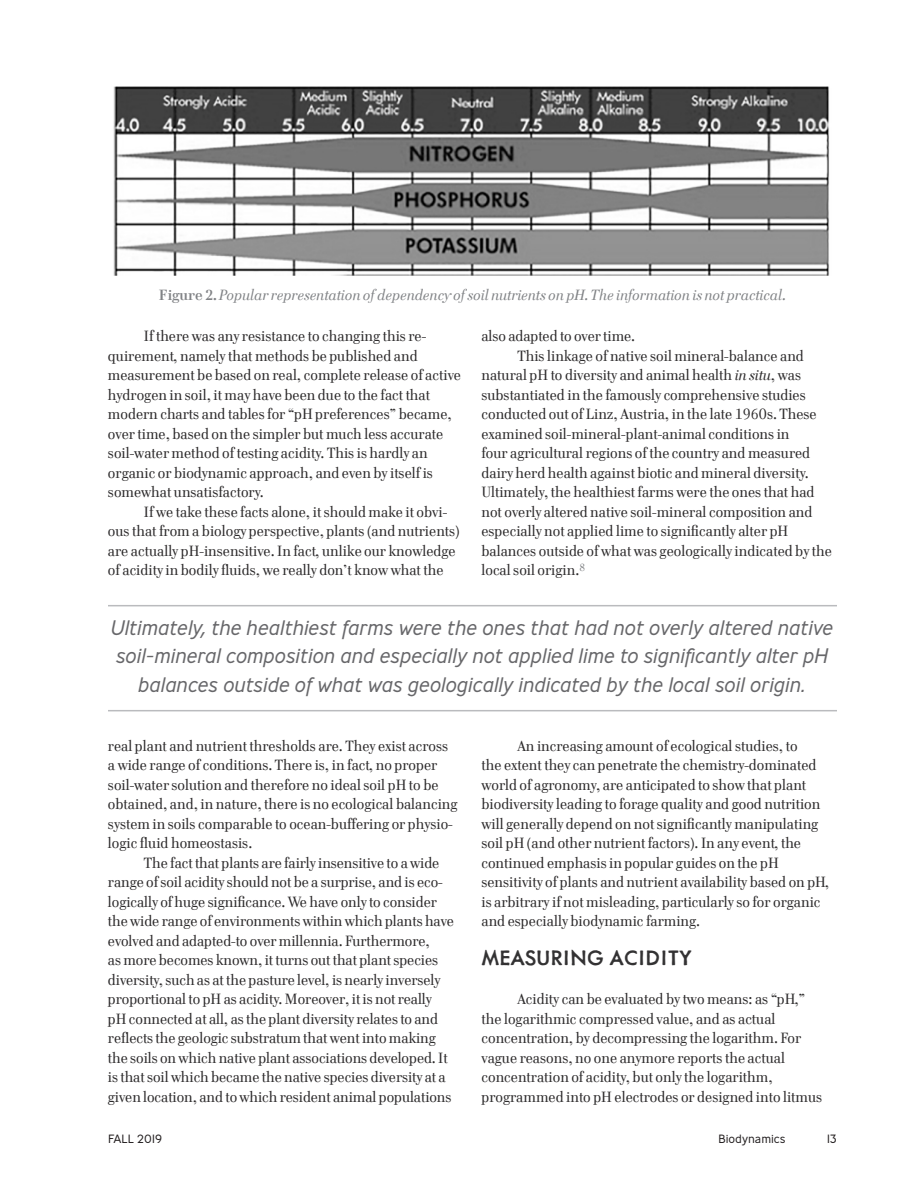
<style>
.page{position:relative;width:918px;height:1188px;background:#fff}
.page>*{position:absolute;margin:0;border:0;box-sizing:border-box;transform-origin:0 0}
.t1{font:500 24px "Metallophile Sp 8";color:#333233}
.t2{font:italic 300 21px/28.5px "Ministry";letter-spacing:-.01em;color:#67676a;text-align:center}
.t3{font:15px/19.5px "Cellini TF";color:#2b292a}
.t4{font:italic 15px "Cellini TF";color:#808285}
.t5{font:300 12px "Ministry";color:#231f20}
.s1{font-weight:700;font-style:normal}
.s2{font-style:italic}
</style>
<div class="page">
<img style="left:113px;top:86px;width:716px;height:190px">
<hr style="left:108px;top:710px;width:729px;height:1px;background:#babbbe">
<hr style="left:108px;top:605px;width:729px;height:1px;background:#babbbe">
<p class="t4" style="left:159px;top:286px;width:629px"><span class="s1">Figure 2.</span> Popular representation of dependency of soil nutrients on pH. The information is not practical.</p>
<p class="t3" style="left:108px;top:326px;width:355px;text-indent:36px">If there was any resistance to changing this re&shy;quirement, namely that methods be published and measurement be based on real, complete release of active hydrogen in soil, it may have been due to the fact that modern charts and tables for “pH preferences” became, over time, based on the simpler but much less accurate soil-water method of testing acidity. This is hardly an organic or biodynamic approach, and even by itself is somewhat unsatisfactory.</p>
<p class="t3" style="left:108px;top:502px;width:353px;text-indent:36px">If we take these facts alone, it should make it obvi&shy;ous that from a biology perspective, plants (and nutrients) are actually pH-insensitive. In fact, unlike our knowledge of acidity in bodily fluids, we really don’t know what the</p>
<p class="t3" style="left:481px;top:326px;width:155px">also adapted to over time.</p>
<p class="t3" style="left:517px;top:346px;width:288px">This linkage of native soil mineral-balance and</p>
<p class="t3" style="left:481px;top:365px;width:321px">natural pH to diversity and animal health <span class="s2">in situ</span>, was</p>
<p class="t3" style="left:481px;top:385px;width:326px">substantiated in the famously comprehensive studies</p>
<p class="t3" style="left:481px;top:404px;width:337px">conducted out of Linz, Austria, in the late 1960s. These</p>
<p class="t3" style="left:481px;top:424px;width:310px">examined soil-mineral-plant-animal conditions in</p>
<p class="t3" style="left:481px;top:443px;width:330px">four agricultural regions of the country and measured</p>
<p class="t3" style="left:481px;top:463px;width:329px">dairy herd health against biotic and mineral diversity.</p>
<p class="t3" style="left:481px;top:482px;width:335px">Ultimately, the healthiest farms were the ones that had</p>
<p class="t3" style="left:481px;top:502px;width:333px">not overly altered native soil-mineral composition and</p>
<p class="t3" style="left:481px;top:521px;width:308px">especially not applied lime to significantly alter pH</p>
<p class="t3" style="left:481px;top:541px;width:352px">balances outside of what was geologically indicated by the</p>
<p class="t3" style="left:481px;top:560px;width:105px">local soil origin.<sup>8</sup></p>
<p class="t2" style="left:111px;top:613px;width:724px">Ultimately, the healthiest farms were the ones that had not overly altered native soil-mineral composition and especially not applied lime to significantly alter pH balances outside of what was geologically indicated by the local soil origin.</p>
<p class="t3" style="left:108px;top:736px;width:351px">real plant and nutrient thresholds are. They exist across a wide range of conditions. There is, in fact, no proper soil-water solution and therefore no ideal soil pH to be obtained, and, in nature, there is no ecological balancing system in soils comparable to ocean-buffering or physio&shy;logic fluid homeostasis.</p>
<p class="t3" style="left:108px;top:853px;width:348px;text-indent:36px">The fact that plants are fairly insensitive to a wide range of soil acidity should not be a surprise, and is eco&shy;logically of huge significance. We have only to consider the wide range of environments within which plants have evolved and adapted-to over millennia. Furthermore,<br>as more becomes known, it turns out that plant species diversity, such as at the pasture level, is nearly inversely proportional to pH as acidity. Moreover, it is not really pH connected at all, as the plant diversity relates to and reflects the geologic substratum that went into making the soils on which native plant associations developed. It is that soil which became the native species diversity at a given location, and to which resident animal populations</p>
<p class="t3" style="left:481px;top:736px;width:349px;text-indent:36px">An increasing amount of ecological studies, to<br>the extent they can penetrate the chemistry-dominated world of agronomy, are anticipated to show that plant biodiversity leading to forage quality and good nutrition will generally depend on not significantly manipulating soil pH (and other nutrient factors). In any event, the continued emphasis in popular guides on the pH sensitivity of plants and nutrient availability based on pH, is arbitrary if not misleading, particularly so for organic and especially biodynamic farming.</p>
<h1 class="t1" style="left:482px;top:944px;width:212px">MEASURING ACIDITY</h1>
<p class="t3" style="left:481px;top:989px;width:342px;text-indent:36px">Acidity can be evaluated by two means: as “pH,” the logarithmic compressed value, and as actual concentration, by decompressing the logarithm. For vague reasons, no one anymore reports the actual concentration of acidity, but only the logarithm, programmed into pH electrodes or designed into litmus</p>
<p class="t5" style="left:108px;top:1131px;width:56px">FALL 2019</p>
<p class="t5" style="left:718px;top:1131px;width:69px">Biodynamics</p>
<p class="t5" style="left:827px;top:1131px;width:11px">13</p>
</div>
